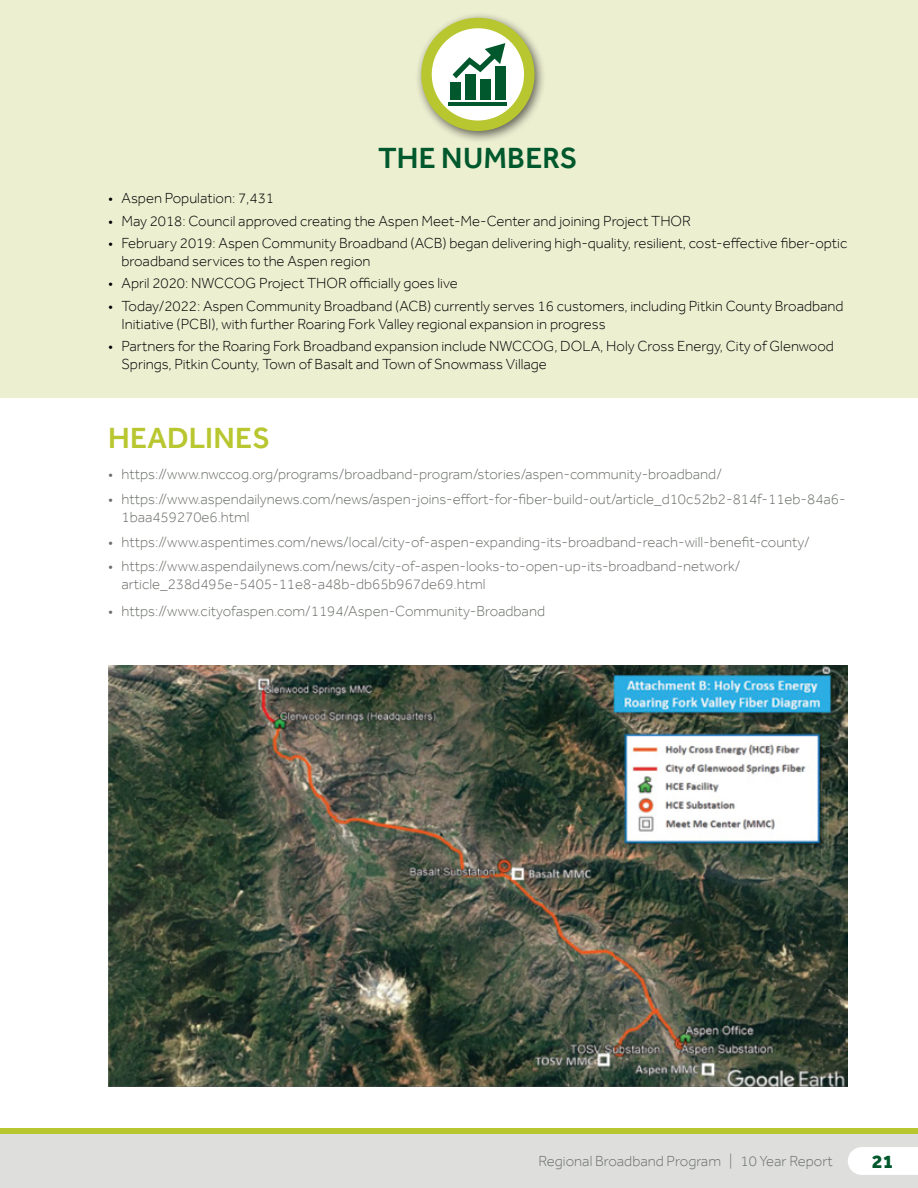
<style>
.page{position:relative;width:918px;height:1188px;background:#fff}
.page>*{position:absolute;margin:0;border:0;box-sizing:border-box;transform-origin:0 0}
.t1{font:500 30px "Effra";letter-spacing:.005em;color:#00582c}
.t2{font:500 30px "Effra";letter-spacing:.01em;color:#b8c62f}
.t3{font:800 19.5px "Effra";color:#00582c}
.t4{font:300 15px/18px "Effra";color:#000}
.t5{font:300 15px/18px "Effra";color:#6b7069}
</style>
<div class="page">
<div style="left:0;top:1129px;width:918px;height:59px;background:#dededc"></div>
<div style="left:0;top:1129px;width:918px;height:5px;background:#b8c62f"></div>
<div style="left:848px;top:1147px;width:70px;height:28px;background:#fff"></div>
<img style="left:108px;top:665px;width:740px;height:421px">
<div style="left:0;top:0;width:918px;height:397px;background:#edefd1"></div>
<div style="left:415px;top:12px;width:132px;height:131px;background:#000;opacity:.6"></div>
<svg style="left:427px;top:23px;width:102px;height:103px;background:#eef2d4"></svg>
<div style="left:421px;top:18px;width:114px;height:113px;border:10px solid #b8c62f;border-radius:50%"></div>
<svg style="left:453px;top:43px;width:52px;height:35px;background:#b5cec2"></svg>
<div style="left:495px;top:66px;width:10px;height:34px;background:#00582c"></div>
<div style="left:465px;top:74px;width:11px;height:26px;background:#00582c"></div>
<hr style="left:448px;top:102px;width:59px;height:4px;background:#00582c">
<div style="left:480px;top:79px;width:10px;height:21px;background:#00582c"></div>
<div style="left:450px;top:82px;width:11px;height:18px;background:#00582c"></div>
<h1 class="t1" style="left:378px;top:140px;width:201px">THE NUMBERS</h1>
<p class="t4" style="left:108px;top:189px;width:168px">• Aspen Population: 7,431</p>
<p class="t4" style="left:108px;top:211px;width:585px">• May 2018: Council approved creating the Aspen Meet-Me-Center and joining Project THOR</p>
<p class="t4" style="left:122px;top:234px;width:728px;text-indent:-14px">• February 2019: Aspen Community Broadband (ACB) began delivering high-quality, resilient, cost-effective fiber-optic broadband services to the Aspen region</p>
<p class="t4" style="left:108px;top:274px;width:351px">• April 2020: NWCCOG Project THOR officially goes live</p>
<p class="t4" style="left:122px;top:296px;width:724px;text-indent:-14px">• Today/2022: Aspen Community Broadband (ACB) currently serves 16 customers, including Pitkin County Broadband<br>Initiative (PCBI), with further Roaring Fork Valley regional expansion in progress</p>
<p class="t4" style="left:122px;top:337px;width:714px;text-indent:-14px">• Partners for the Roaring Fork Broadband expansion include NWCCOG, DOLA, Holy Cross Energy, City of Glenwood<br>Springs, Pitkin County, Town of Basalt and Town of Snowmass Village</p>
<h1 class="t2" style="left:108px;top:420px;width:164px">HEADLINES</h1>
<p class="t5" style="left:108px;top:465px;width:615px">• https://www.nwccog.org/programs/broadband-program/stories/aspen-community-broadband/</p>
<p class="t5" style="left:122px;top:490px;width:726px;text-indent:-14px">• https://www.aspendailynews.com/news/aspen-joins-effort-for-fiber-build-out/article_d10c52b2-814f-11eb-84a6-<br>1baa459270e6.html</p>
<p class="t5" style="left:108px;top:533px;width:703px">• https://www.aspentimes.com/news/local/city-of-aspen-expanding-its-broadband-reach-will-benefit-county/</p>
<p class="t5" style="left:122px;top:557px;width:621px;text-indent:-14px">• https://www.aspendailynews.com/news/city-of-aspen-looks-to-open-up-its-broadband-network/ article_238d495e-5405-11e8-a48b-db65b967de69.html</p>
<p class="t5" style="left:108px;top:602px;width:439px">• https://www.cityofaspen.com/1194/Aspen-Community-Broadband</p>
<p class="t5" style="left:539px;top:1152px;width:296px">Regional Broadband Program | 10 Year Report</p>
<h2 class="t3" style="left:872px;top:1149px;width:23px">21</h2>
</div>
